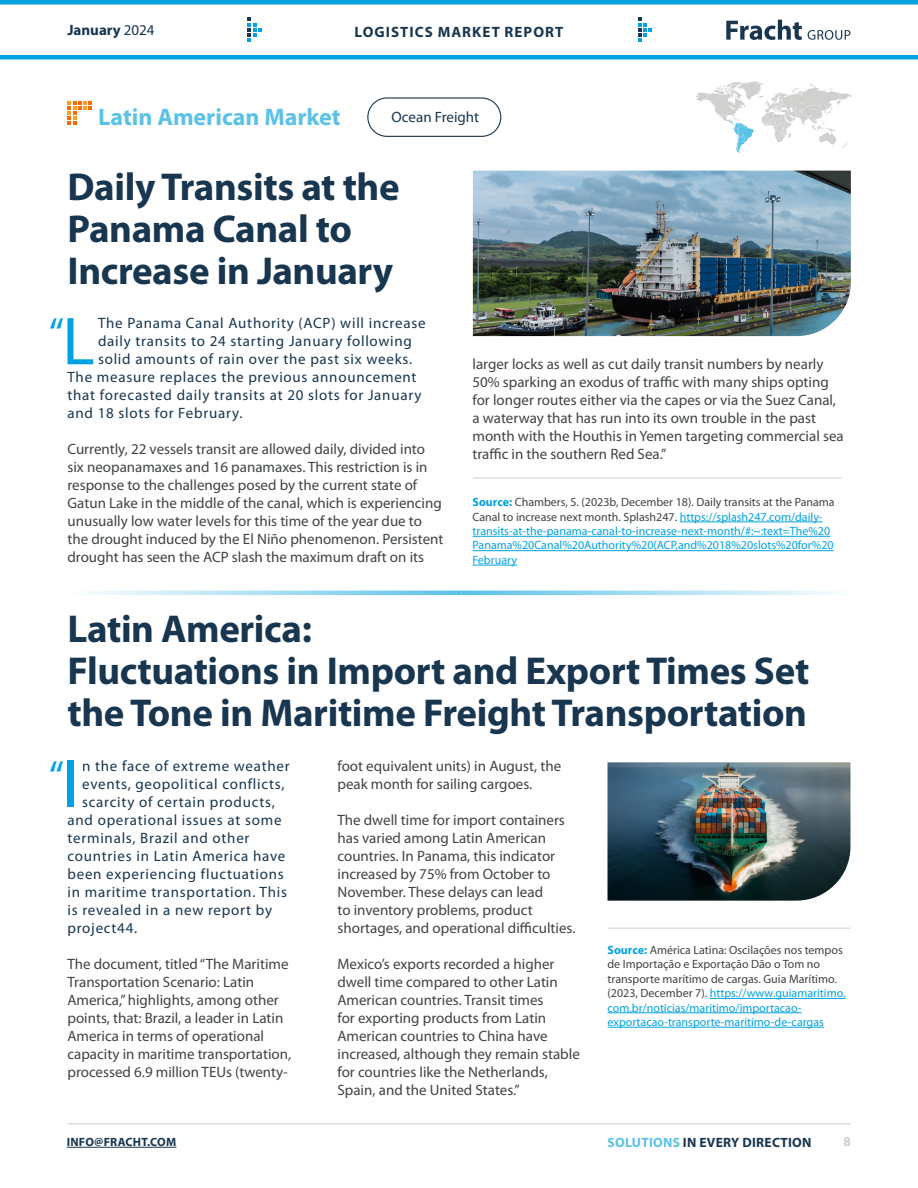
<style>
.page{position:relative;width:918px;height:1188px;background:#fff}
.page>*{position:absolute;margin:0;border:0;box-sizing:border-box;transform-origin:0 0}
.t1{font:68.4px "Myriad Pro";color:#00a3e0}
.t2{font:43.05px "Myriad Pro";color:#00a3e0}
.t3{font:700 39px/42px "Myriad Pro";letter-spacing:-.01em;color:#183650}
.t4{font:700 24px "Myriad Pro";color:#5bc2e7}
.t5{font:15px/18px "Myriad Pro";color:#3f4443}
.t6{font:15px "Myriad Pro";letter-spacing:.05em;color:#183650}
.t7{font:700 15px "Myriad Pro";letter-spacing:.07em;color:#183650}
.t8{font:15px "Myriad Pro";color:#183650}
.t9{font:700 15px "Myriad Pro";color:#183650}
.t10{font:700 13.5px "Myriad Pro";letter-spacing:.02em;color:#183650}
.t11{font:700 13.5px "Myriad Pro";color:#d0d0ce}
.t12{font:12px/14.4px "Myriad Pro";color:#00a3e0}
.t13{font:12px/14.4px "Myriad Pro";color:#3f4443}
.t14{font:700 12px "Myriad Pro";letter-spacing:.02em;color:#183650}
.s1{font-weight:400}
.s2{font-weight:700}
.s3{color:#3f4443}
.s4{font-weight:700;color:#00a3e0}
.s5{color:#00a3e0}
.s6{color:#5bc2e7}
</style>
<div class="page">
<hr style="left:68px;top:1123px;width:783px;height:1px;background:#d0d0ce">
<hr style="left:67px;top:1147px;width:109px;height:1px;background:#183650">
<hr style="left:680px;top:522px;width:143px;height:1px;background:#00a3e0">
<hr style="left:472px;top:536px;width:358px;height:1px;background:#00a3e0">
<hr style="left:472px;top:550px;width:362px;height:1px;background:#00a3e0">
<hr style="left:472px;top:565px;width:45px;height:1px;background:#00a3e0">
<svg style="left:0;top:0;width:918px;height:59px"></svg>
<svg style="left:726px;top:20px;width:76px;height:20px"></svg>
<svg style="left:808px;top:30px;width:42px;height:10px"></svg>
<svg style="left:638px;top:18px;width:14px;height:24px"></svg>
<svg style="left:68px;top:101px;width:24px;height:24px"></svg>
<div style="left:367px;top:97px;width:134px;height:40px;border:1px solid #183650;border-radius:19px"></div>
<img style="left:473px;top:171px;width:378px;height:165px">
<hr style="left:608px;top:928px;width:242px;height:1px;background:#d0d0ce">
<hr style="left:473px;top:478px;width:368px;height:1px;background:#d0d0ce">
<img style="left:608px;top:762px;width:242px;height:139px">
<hr style="left:710px;top:998px;width:136px;height:1px;background:#00a3e0">
<hr style="left:608px;top:1013px;width:193px;height:1px;background:#00a3e0">
<hr style="left:608px;top:1027px;width:216px;height:1px;background:#00a3e0">
<svg style="left:696px;top:82px;width:156px;height:71px"></svg>
<svg style="left:462px;top:591px;width:371px;height:4px"></svg>
<svg style="left:91px;top:591px;width:371px;height:4px"></svg>
<p class="t9" style="left:68px;top:21px;width:89px">January <span class="s1">2024</span></p>
<p class="t7" style="left:355px;top:22px;width:210px">LOGISTICS MARKET REPORT</p>
<p class="t4" style="left:98px;top:101px;width:244px">Latin American Market</p>
<p class="t8" style="left:392px;top:108px;width:89px">Ocean Freight</p>
<p class="t3" style="left:68px;top:165px;width:334px">Daily Transits at the<br>Panama Canal to<br>Increase in January</p>
<p class="t1" style="left:62px;top:299px;width:34px">L</p>
<p class="t6" style="left:98px;top:314px;width:329px">The Panama Canal Authority (ACP) will increase</p>
<p class="t2" style="left:49px;top:307px;width:17px">“</p>
<p class="t6" style="left:98px;top:332px;width:316px">daily transits to 24 starting January following</p>
<p class="t6" style="left:98px;top:350px;width:316px">solid amounts of rain over the past six weeks.</p>
<p class="t6" style="left:68px;top:368px;width:351px">The measure replaces the previous announcement</p>
<p class="t6" style="left:68px;top:386px;width:355px">that forecasted daily transits at 20 slots for January</p>
<p class="t6" style="left:68px;top:404px;width:176px">and 18 slots for February.</p>
<p class="t5" style="left:68px;top:440px;width:378px">Currently, 22 vessels transit are allowed daily, divided into six neopanamaxes and 16 panamaxes. This restriction is in response to the challenges posed by the current state of Gatun Lake in the middle of the canal, which is experiencing unusually low water levels for this time of the year due to the drought induced by the El Niño phenomenon. Persistent drought has seen the ACP slash the maximum draft on its</p>
<p class="t5" style="left:472px;top:355px;width:373px">larger locks as well as cut daily transit numbers by nearly 50% sparking an exodus of traffic with many ships opting for longer routes either via the capes or via the Suez Canal, a waterway that has run into its own trouble in the past month with the Houthis in Yemen targeting commercial sea traffic in the southern Red Sea.”</p>
<p class="t12" style="left:472px;top:495px;width:364px"><span class="s2">Source:</span> <span class="s3">Chambers, S. (2023b, December 18). Daily transits at the Panama Canal to increase next month. Splash247.</span> https://splash247.com/daily&shy;transits-at-the-panama-canal-to-increase-next-month/#:~:text=The%20<br>Panama%20Canal%20Authority%20(ACP,and%2018%20slots%20for%20<br>February</p>
<p class="t3" style="left:68px;top:607px;width:743px">Latin America:<br>Fluctuations in Import and Export Times Set the Tone in Maritime Freight Transportation</p>
<p class="t1" style="left:62px;top:742px;width:18px">I</p>
<p class="t6" style="left:82px;top:757px;width:209px">n the face of extreme weather</p>
<p class="t5" style="left:338px;top:757px;width:225px">foot equivalent units) in August, the peak month for sailing cargoes.</p>
<p class="t5" style="left:338px;top:811px;width:239px">The dwell time for import containers has varied among Latin American countries. In Panama, this indicator increased by 75% from October to November. These delays can lead<br>to inventory problems, product shortages, and operational difficulties.</p>
<p class="t5" style="left:338px;top:955px;width:244px">Mexico’s exports recorded a higher dwell time compared to other Latin American countries. Transit times<br>for exporting products from Latin American countries to China have increased, although they remain stable for countries like the Netherlands, Spain, and the United States.”</p>
<p class="t2" style="left:49px;top:750px;width:17px">“</p>
<p class="t6" style="left:82px;top:775px;width:204px">events, geopolitical conflicts,</p>
<p class="t6" style="left:82px;top:793px;width:194px">scarcity of certain products,</p>
<p class="t6" style="left:68px;top:811px;width:216px">and operational issues at some</p>
<p class="t6" style="left:68px;top:829px;width:184px">terminals, Brazil and other</p>
<p class="t6" style="left:68px;top:847px;width:219px">countries in Latin America have</p>
<p class="t6" style="left:68px;top:865px;width:218px">been experiencing fluctuations</p>
<p class="t6" style="left:68px;top:883px;width:221px">in maritime transportation. This</p>
<p class="t6" style="left:68px;top:901px;width:206px">is revealed in a new report by</p>
<p class="t6" style="left:68px;top:919px;width:71px">project44.</p>
<p class="t5" style="left:68px;top:955px;width:225px">The document, titled “The Maritime Transportation Scenario: Latin America,” highlights, among other points, that: Brazil, a leader in Latin America in terms of operational capacity in maritime transportation, processed 6.9 million TEUs (twenty-</p>
<p class="t13" style="left:608px;top:943px;width:240px"><span class="s4">Source:</span> América Latina: Oscilações nos tempos de Importação e Exportação Dão o Tom no transporte marítimo de cargas. Guia Marítimo. (2023, December 7). <span class="s5">https://www.guiamaritimo. com.br/noticias/maritimo/importacao&shy;exportacao-transporte-maritimo-de-cargas</span></p>
<p class="t14" style="left:67px;top:1134px;width:111px">INFO@FRACHT.COM</p>
<p class="t10" style="left:608px;top:1133px;width:205px"><span class="s6">SOLUTIONS</span> IN EVERY DIRECTION</p>
<p class="t11" style="left:843px;top:1133px;width:9px">8</p>
</div>
